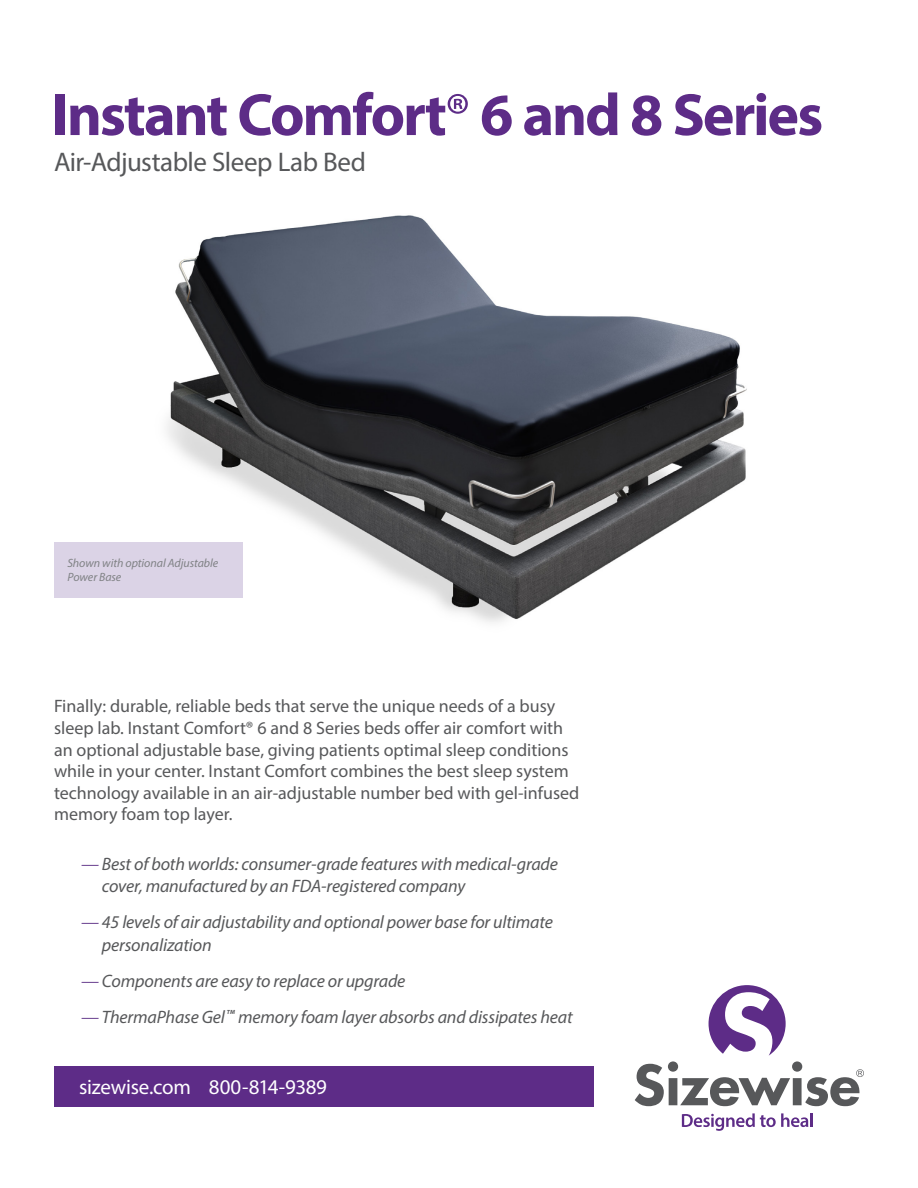
<style>
.page{position:relative;width:918px;height:1188px;background:#fff}
.page>*{position:absolute;margin:0;border:0;box-sizing:border-box;transform-origin:0 0}
.t1{font:700 60px "Myriad Pro";letter-spacing:-.035em;color:#5d2c87}
.t2{font:27px "Myriad Pro";letter-spacing:-.02em;color:#57585a}
.t3{font:21px "Myriad Pro";letter-spacing:-.015em;color:#fff}
.t4{font:18px/21.6px "Myriad Pro";color:#57585a}
.t5{font:italic 18px/22.5px "Myriad Pro";letter-spacing:-.01em;color:#57585a}
.t6{font:italic 12px/14.4px "Myriad Pro";letter-spacing:-.005em;color:#808285}
.t7{font:italic 700 6px "Myriad Pro";color:#57585a}
.s1{font-weight:400}
.s2{color:#754f98}
</style>
<div class="page">
<img style="left:142px;top:215px;width:605px;height:407px">
<svg style="left:682px;top:1113px;width:126px;height:18px"></svg>
<hr style="left:810px;top:1113px;width:3px;height:14px;background:#5d2c87">
<svg style="left:635px;top:985px;width:229px;height:121px"></svg>
<div style="left:54px;top:1066px;width:540px;height:41px;background:#5d2c87"></div>
<div style="left:54px;top:542px;width:189px;height:55px;background:#dbd3e6"></div>
<p class="t1" style="left:52px;top:76px;width:773px">Instant Comfort<span class="s1">®</span> 6 and 8 Series</p>
<p class="t2" style="left:54px;top:146px;width:313px">Air-Adjustable Sleep Lab Bed</p>
<p class="t6" style="left:68px;top:556px;width:152px">Shown with optional Adjustable<br>Power Base</p>
<p class="t4" style="left:54px;top:695px;width:527px">Finally: durable, reliable beds that serve the unique needs of a busy sleep lab. Instant Comfort® 6 and 8 Series beds offer air comfort with an optional adjustable base, giving patients optimal sleep conditions while in your center. Instant Comfort combines the best sleep system technology available in an air-adjustable number bed with gel-infused memory foam top layer.</p>
<p class="t5" style="left:102px;top:852px;width:458px;text-indent:-21px"><span class="s2">—</span> Best of both worlds: consumer-grade features with medical-grade cover, manufactured by an FDA-registered company</p>
<p class="t5" style="left:102px;top:911px;width:453px;text-indent:-21px"><span class="s2">—</span> 45 levels of air adjustability and optional power base for ultimate personalization</p>
<p class="t5" style="left:81px;top:969px;width:326px"><span class="s2">—</span> Components are easy to replace or upgrade</p>
<p class="t5" style="left:81px;top:1005px;width:146px"><span class="s2">—</span> ThermaPhase Gel</p>
<p class="t7" style="left:227px;top:1008px;width:10px">TM</p>
<p class="t5" style="left:238px;top:1005px;width:336px">memory foam layer absorbs and dissipates heat</p>
<p class="t3" style="left:79px;top:1074px;width:250px">sizewise.com 800-814-9389</p>
</div>
